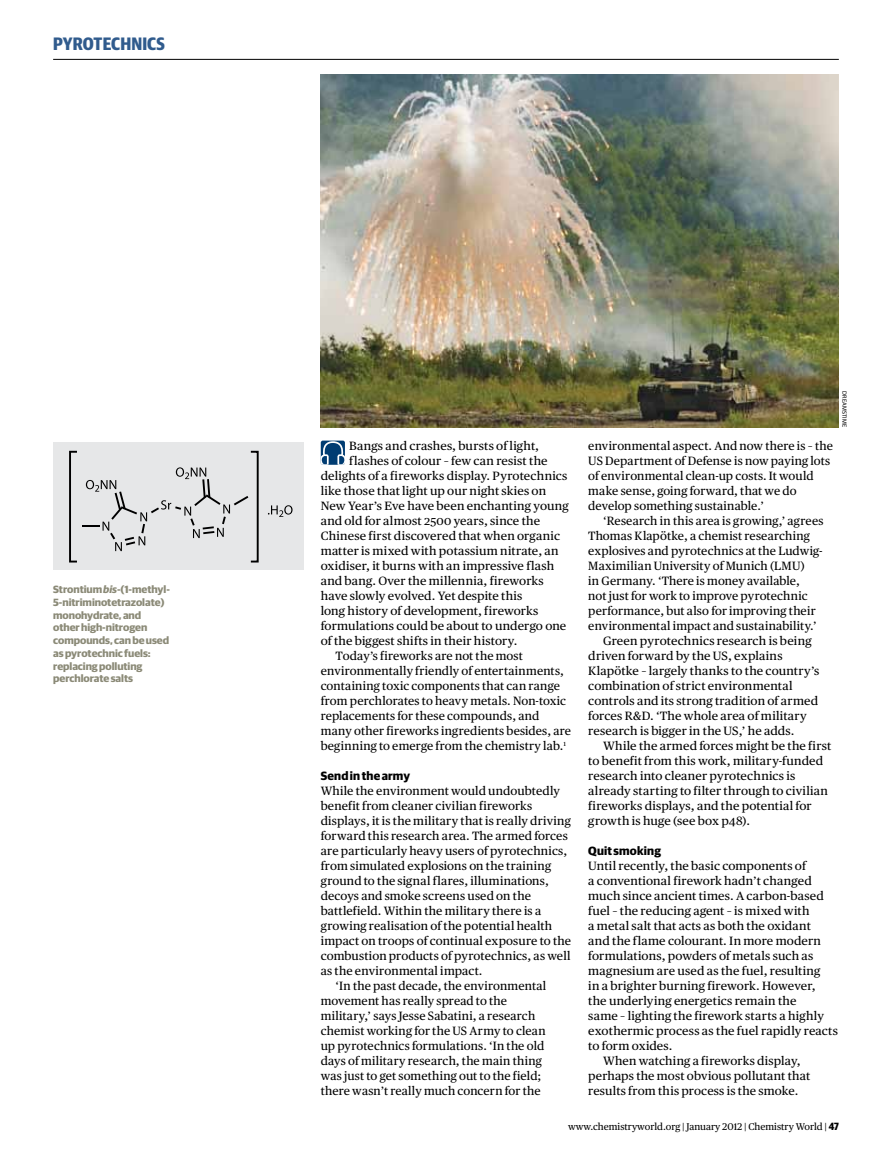
<style>
.page{position:relative;width:892px;height:1170px;background:#fff}
.page>*{position:absolute;margin:0;border:0;box-sizing:border-box;transform-origin:0 0}
.t1{font:700 18px "Guardian Sans Cond";letter-spacing:.01em;color:#305b8d}
.t2{font:12px/15px "Publico Text";letter-spacing:.015em;color:#000}
.t3{font:700 12px "Guardian Sans";letter-spacing:.015em;color:#000}
.t4{font:700 10.5px/12.8px "Guardian Sans";letter-spacing:-.005em;color:#8b8a77}
.t5{font:9.75px "Publico Text";color:#000}
.t6{font:6px "Guardian Sans";letter-spacing:.02em;color:#000}
.s1{font-style:italic}
.s2{font-family:"Guardian Sans Cond";font-weight:700;font-size:10.5px}
</style>
<div class="page">
<hr style="left:53px;top:59px;width:786px;height:1px;background:#000">
<img style="left:321px;top:75px;width:518px;height:352px">
<div style="left:53px;top:442px;width:251px;height:128px;background:#e6e7e8"></div>
<svg style="left:69px;top:451px;width:190px;height:111px"></svg>
<svg style="left:268px;top:505px;width:25px;height:12px"></svg>
<div style="left:321px;top:440px;width:24px;height:25px;background:#98b0c6;border-radius:2px"></div>
<svg style="left:321px;top:441px;width:24px;height:24px"></svg>
<h1 class="t1" style="left:53px;top:31px;width:113px">PYROTECHNICS</h1>
<p class="t4" style="left:53px;top:582px;width:118px">Strontium <span class="s1">bis</span>-(1-methyl-<br>5-nitriminotetrazolate) monohydrate, and other high-nitrogen compounds, can be used as pyrotechnic fuels: replacing polluting perchlorate salts</p>
<p class="t2" style="left:349px;top:437px;width:191px">Bangs and crashes, bursts of light,</p>
<p class="t2" style="left:349px;top:452px;width:200px">flashes of colour – few can resist the</p>
<p class="t2" style="left:321px;top:467px;width:248px">delights of a fireworks display. Pyrotechnics</p>
<p class="t2" style="left:321px;top:482px;width:227px">like those that light up our night skies on</p>
<p class="t2" style="left:321px;top:497px;width:250px">New Year’s Eve have been enchanting young</p>
<p class="t2" style="left:321px;top:512px;width:221px">and old for almost 2500 years, since the</p>
<p class="t2" style="left:321px;top:527px;width:241px">Chinese first discovered that when organic</p>
<p class="t2" style="left:321px;top:542px;width:239px">matter is mixed with potassium nitrate, an</p>
<p class="t2" style="left:321px;top:557px;width:235px">oxidiser, it burns with an impressive flash</p>
<p class="t2" style="left:321px;top:572px;width:225px">and bang. Over the millennia, fireworks</p>
<p class="t2" style="left:321px;top:587px;width:203px">have slowly evolved. Yet despite this</p>
<p class="t2" style="left:321px;top:602px;width:219px">long history of development, fireworks</p>
<p class="t2" style="left:321px;top:617px;width:247px">formulations could be about to undergo one</p>
<p class="t2" style="left:321px;top:632px;width:198px">of the biggest shifts in their history.</p>
<p class="t2" style="left:336px;top:647px;width:189px">Today’s fireworks are not the most</p>
<p class="t2" style="left:321px;top:662px;width:245px">environmentally friendly of entertainments,</p>
<p class="t2" style="left:321px;top:677px;width:241px">containing toxic components that can range</p>
<p class="t2" style="left:321px;top:692px;width:247px">from perchlorates to heavy metals. Non-toxic</p>
<p class="t2" style="left:321px;top:707px;width:220px">replacements for these compounds, and</p>
<p class="t2" style="left:321px;top:722px;width:252px">many other fireworks ingredients besides, are</p>
<p class="t2" style="left:321px;top:737px;width:247px">beginning to emerge from the chemistry lab.<sup>1</sup></p>
<p class="t3" style="left:321px;top:766px;width:91px">Send in the army</p>
<p class="t2" style="left:321px;top:782px;width:241px">While the environment would undoubtedly</p>
<p class="t2" style="left:321px;top:797px;width:213px">benefit from cleaner civilian fireworks</p>
<p class="t2" style="left:321px;top:812px;width:252px">displays, it is the military that is really driving</p>
<p class="t2" style="left:321px;top:827px;width:249px">forward this research area. The armed forces</p>
<p class="t2" style="left:321px;top:842px;width:248px">are particularly heavy users of pyrotechnics,</p>
<p class="t2" style="left:321px;top:857px;width:232px">from simulated explosions on the training</p>
<p class="t2" style="left:321px;top:872px;width:230px">ground to the signal flares, illuminations,</p>
<p class="t2" style="left:321px;top:887px;width:212px">decoys and smoke screens used on the</p>
<p class="t2" style="left:321px;top:902px;width:222px">battlefield. Within the military there is a</p>
<p class="t2" style="left:321px;top:917px;width:233px">growing realisation of the potential health</p>
<p class="t2" style="left:321px;top:932px;width:252px">impact on troops of continual exposure to the</p>
<p class="t2" style="left:321px;top:947px;width:251px">combustion products of pyrotechnics, as well</p>
<p class="t2" style="left:321px;top:962px;width:163px">as the environmental impact.</p>
<p class="t2" style="left:336px;top:977px;width:212px">‘In the past decade, the environmental</p>
<p class="t2" style="left:321px;top:992px;width:188px">movement has really spread to the</p>
<p class="t2" style="left:321px;top:1007px;width:216px">military,’ says Jesse Sabatini, a research</p>
<p class="t2" style="left:321px;top:1022px;width:226px">chemist working for the US Army to clean</p>
<p class="t2" style="left:321px;top:1037px;width:225px">up pyrotechnics formulations. ‘In the old</p>
<p class="t2" style="left:321px;top:1052px;width:223px">days of military research, the main thing</p>
<p class="t2" style="left:321px;top:1067px;width:222px">was just to get something out to the field;</p>
<p class="t2" style="left:321px;top:1082px;width:222px">there wasn’t really much concern for the</p>
<p class="t6" style="left:849px;top:391px;width:37px;rotate:90deg">dreamstime</p>
<p class="t2" style="left:588px;top:437px;width:246px">environmental aspect. And now there is – the US Department of Defense is now paying lots of environmental clean-up costs. It would make sense, going forward, that we do develop something sustainable.’</p>
<p class="t2" style="left:603px;top:512px;width:222px">‘Research in this area is growing,’ agrees</p>
<p class="t2" style="left:588px;top:527px;width:223px">Thomas Klapötke, a chemist researching</p>
<p class="t2" style="left:588px;top:542px;width:236px">explosives and pyrotechnics at the Ludwig-</p>
<p class="t2" style="left:588px;top:557px;width:218px">Maximilian University of Munich (LMU)</p>
<p class="t2" style="left:588px;top:572px;width:213px">in Germany. ‘There is money available,</p>
<p class="t2" style="left:588px;top:587px;width:221px">not just for work to improve pyrotechnic</p>
<p class="t2" style="left:588px;top:602px;width:229px">performance, but also for improving their</p>
<p class="t2" style="left:588px;top:617px;width:230px">environmental impact and sustainability.’</p>
<p class="t2" style="left:603px;top:632px;width:210px">Green pyrotechnics research is being</p>
<p class="t2" style="left:588px;top:647px;width:196px">driven forward by the US, explains</p>
<p class="t2" style="left:588px;top:662px;width:233px">Klapötke – largely thanks to the country’s</p>
<p class="t2" style="left:588px;top:677px;width:206px">combination of strict environmental</p>
<p class="t2" style="left:588px;top:692px;width:231px">controls and its strong tradition of armed</p>
<p class="t2" style="left:588px;top:707px;width:220px">forces R&amp;D. ‘The whole area of military</p>
<p class="t2" style="left:588px;top:722px;width:208px">research is bigger in the US,’ he adds.</p>
<p class="t2" style="left:603px;top:737px;width:230px">While the armed forces might be the first</p>
<p class="t2" style="left:588px;top:752px;width:236px">to benefit from this work, military-funded</p>
<p class="t2" style="left:588px;top:767px;width:209px">research into cleaner pyrotechnics is</p>
<p class="t2" style="left:588px;top:782px;width:241px">already starting to filter through to civilian</p>
<p class="t2" style="left:588px;top:797px;width:225px">fireworks displays, and the potential for</p>
<p class="t2" style="left:588px;top:812px;width:163px">growth is huge (see box p48).</p>
<p class="t3" style="left:588px;top:841px;width:74px">Quit smoking</p>
<p class="t2" style="left:588px;top:857px;width:219px">Until recently, the basic components of</p>
<p class="t2" style="left:588px;top:872px;width:225px">a conventional firework hadn’t changed</p>
<p class="t2" style="left:588px;top:887px;width:237px">much since ancient times. A carbon-based</p>
<p class="t2" style="left:588px;top:902px;width:223px">fuel – the reducing agent – is mixed with</p>
<p class="t2" style="left:588px;top:917px;width:224px">a metal salt that acts as both the oxidant</p>
<p class="t2" style="left:588px;top:932px;width:234px">and the flame colourant. In more modern</p>
<p class="t2" style="left:588px;top:947px;width:227px">formulations, powders of metals such as</p>
<p class="t2" style="left:588px;top:962px;width:234px">magnesium are used as the fuel, resulting</p>
<p class="t2" style="left:588px;top:977px;width:229px">in a brighter burning firework. However,</p>
<p class="t2" style="left:588px;top:992px;width:210px">the underlying energetics remain the</p>
<p class="t2" style="left:588px;top:1007px;width:237px">same – lighting the firework starts a highly</p>
<p class="t2" style="left:588px;top:1022px;width:251px">exothermic process as the fuel rapidly reacts</p>
<p class="t2" style="left:588px;top:1037px;width:86px">to form oxides.</p>
<p class="t2" style="left:603px;top:1052px;width:199px">When watching a fireworks display,</p>
<p class="t2" style="left:588px;top:1067px;width:223px">perhaps the most obvious pollutant that</p>
<p class="t2" style="left:588px;top:1082px;width:212px">results from this process is the smoke.</p>
<p class="t5" style="left:568px;top:1118px;width:272px">www.chemistryworld.org | January 2012 | Chemistry World | <span class="s2">47</span></p>
</div>
